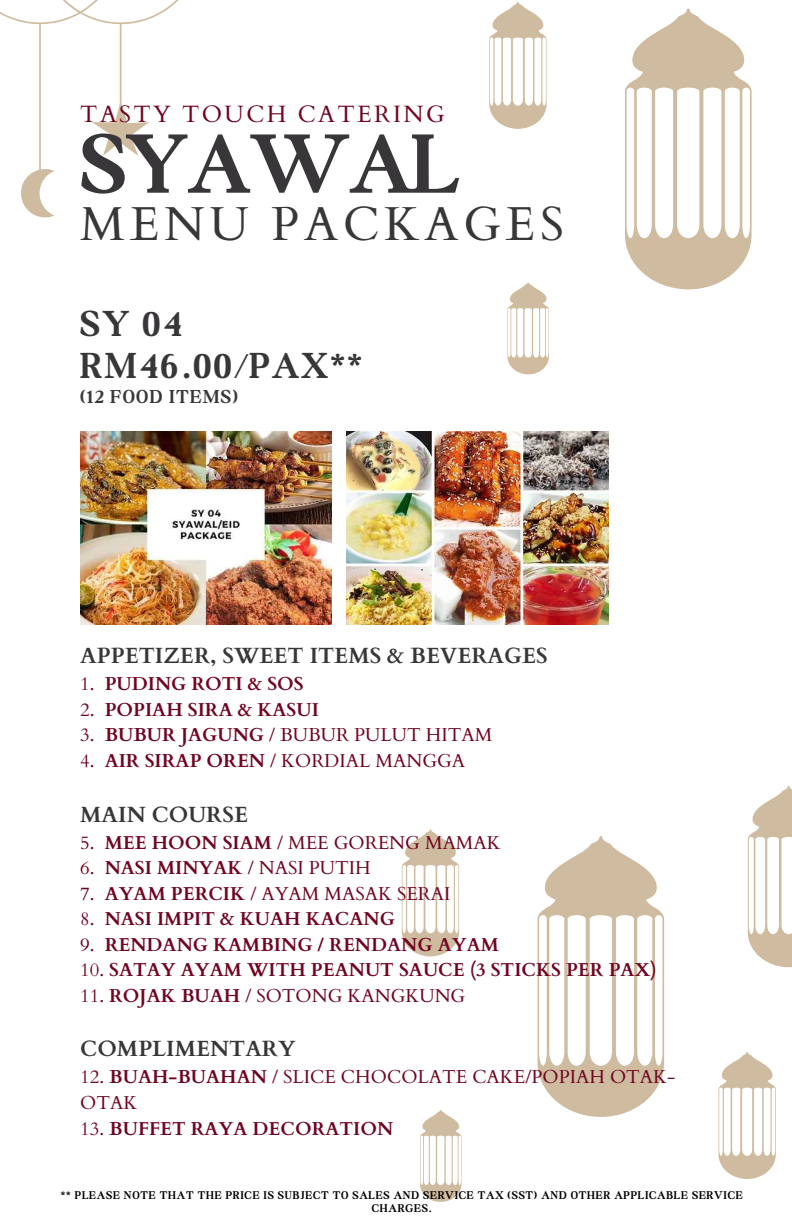
<style>
.page{position:relative;width:792px;height:1225px;background:#fff}
.page>*{position:absolute;margin:0;border:0;box-sizing:border-box;transform-origin:0 0}
.t1{font:700 89.6px "Boston Angel";color:#393639}
.t2{font:47.6px "Cardo";letter-spacing:.1em;color:#393639}
.t3{font:700 38.6px/42px "Boston Angel";letter-spacing:.07em;color:#393639}
.t4{font:23.6px "Cardo";letter-spacing:.1em;color:#700421}
.t5{font:700 22px "Cardo";color:#393639}
.t6{font:700 20px "Boston Angel";letter-spacing:.07em;color:#393639}
.t7{font:18.7px/25.5px "Cardo";color:#700421}
.t8{font:700 18.7px "Cardo";color:#700421}
.t9{font:700 12px/12.8px "Boston Angel";letter-spacing:.07em;color:#000;text-align:center}
.s1{font-weight:400}
.s2{font-weight:700}
</style>
<div class="page">
<svg style="left:0;top:0;width:179px;height:217px"></svg>
<svg style="left:625px;top:9px;width:127px;height:280px"></svg>
<svg style="left:489px;top:2px;width:58px;height:127px"></svg>
<svg style="left:507px;top:282px;width:42px;height:92px"></svg>
<svg style="left:538px;top:836px;width:126px;height:280px"></svg>
<svg style="left:402px;top:829px;width:57px;height:127px"></svg>
<svg style="left:719px;top:1052px;width:57px;height:126px"></svg>
<svg style="left:748px;top:786px;width:44px;height:180px"></svg>
<svg style="left:420px;top:1109px;width:42px;height:92px"></svg>
<img style="left:80px;top:432px;width:252px;height:192px">
<img style="left:346px;top:432px;width:263px;height:192px">
<p class="t4" style="left:80px;top:99px;width:366px">TASTY TOUCH CATERING</p>
<h1 class="t1" style="left:80px;top:110px;width:381px">SYAWAL</h1>
<h2 class="t2" style="left:80px;top:192px;width:485px">MENU PACKAGES</h2>
<h3 class="t3" style="left:80px;top:302px;width:283px">SY 04<br>RM46.00/PAX**</h3>
<p class="t6" style="left:80px;top:384px;width:159px">(12 FOOD ITEMS)</p>
<p class="t5" style="left:80px;top:641px;width:469px">APPETIZER, SWEET ITEMS &amp; BEVERAGES</p>
<p class="t8" style="left:80px;top:671px;width:225px"><span class="s1">1.</span> PUDING ROTI &amp; SOS</p>
<p class="t8" style="left:80px;top:697px;width:240px"><span class="s1">2.</span> POPIAH SIRA &amp; KASUI</p>
<p class="t7" style="left:80px;top:722px;width:414px">3. <span class="s2">BUBUR JAGUNG</span> / BUBUR PULUT HITAM</p>
<p class="t7" style="left:80px;top:747px;width:386px">4. <span class="s2">AIR SIRAP OREN</span> / KORDIAL MANGGA</p>
<p class="t5" style="left:80px;top:799px;width:169px">MAIN COURSE</p>
<p class="t7" style="left:80px;top:829px;width:422px">5. <span class="s2">MEE HOON SIAM</span> / MEE GORENG MAMAK</p>
<p class="t7" style="left:80px;top:855px;width:292px">6. <span class="s2">NASI MINYAK</span> / NASI PUTIH</p>
<p class="t7" style="left:80px;top:880px;width:372px">7. <span class="s2">AYAM PERCIK</span> / AYAM MASAK SERAI</p>
<p class="t8" style="left:80px;top:906px;width:316px"><span class="s1">8.</span> NASI IMPIT &amp; KUAH KACANG</p>
<p class="t8" style="left:80px;top:931px;width:420px"><span class="s1">9.</span> RENDANG KAMBING / RENDANG AYAM</p>
<p class="t8" style="left:80px;top:957px;width:578px"><span class="s1">10.</span> SATAY AYAM WITH PEANUT SAUCE (3 STICKS PER PAX)</p>
<p class="t7" style="left:80px;top:982px;width:387px">11. <span class="s2">ROJAK BUAH</span> / SOTONG KANGKUNG</p>
<p class="t5" style="left:80px;top:1034px;width:217px">COMPLIMENTARY</p>
<p class="t7" style="left:80px;top:1064px;width:597px">12. <span class="s2">BUAH-BUAHAN</span> / SLICE CHOCOLATE CAKE/POPIAH OTAK-<br>OTAK</p>
<p class="t8" style="left:80px;top:1115px;width:315px"><span class="s1">13.</span> BUFFET RAYA DECORATION</p>
<p class="t9" style="left:61px;top:1188px;width:683px">** PLEASE NOTE THAT THE PRICE IS SUBJECT TO SALES AND SERVICE TAX (SST) AND OTHER APPLICABLE SERVICE<br>CHARGES.</p>
</div>
